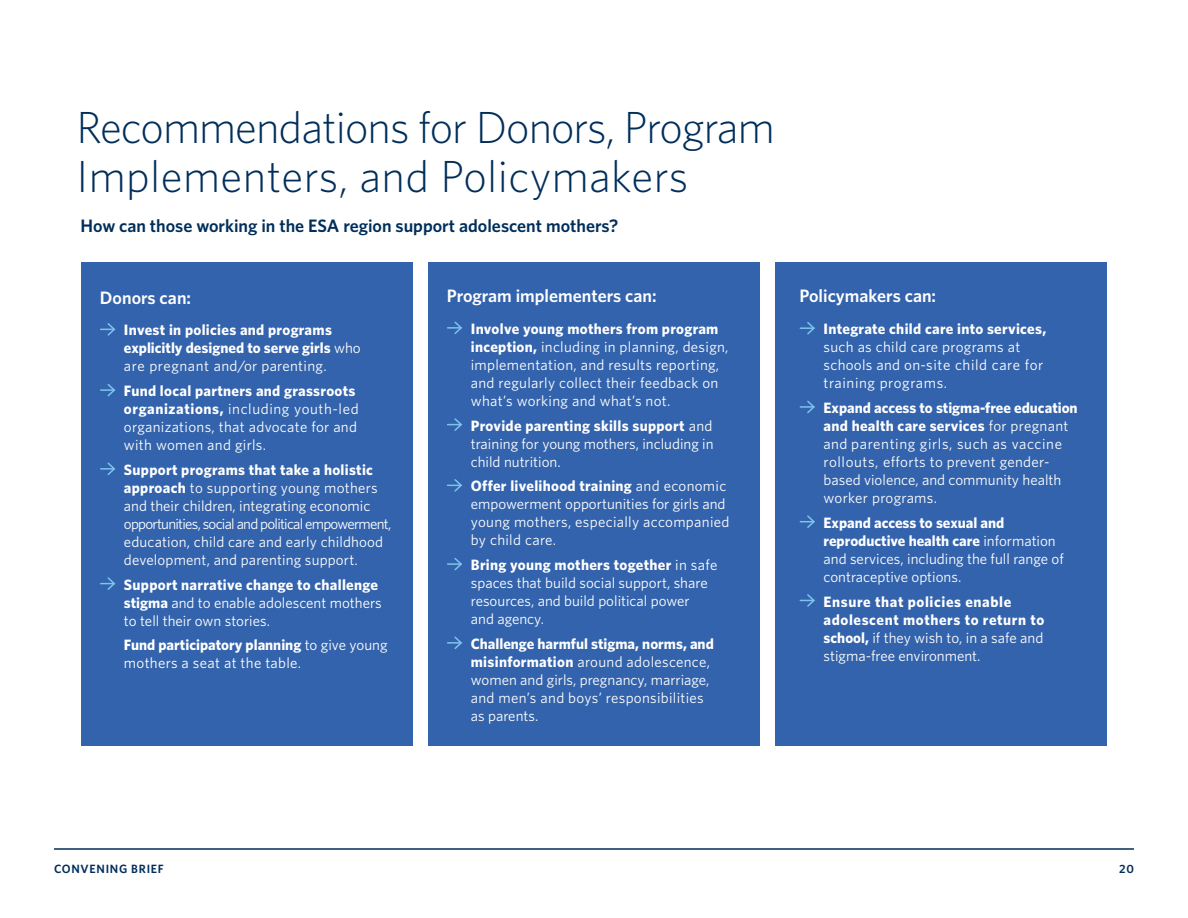
<style>
.page{position:relative;width:1188px;height:918px;background:#fff}
.page>*{position:absolute;margin:0;border:0;box-sizing:border-box;transform-origin:0 0}
.t1{font:300 45px/48.6px "Whitney";letter-spacing:-.02em;color:#002e5a}
.t2{font:600 18px "Whitney";color:#002e5a}
.t3{font:600 18px "Whitney";color:#fff}
.t4{font:15px/18px "Whitney";letter-spacing:.01em;color:#fff}
.t5{font:700 15px/18px "Whitney";letter-spacing:.04em;color:#fff}
.t6{font:700 15px/18px "Whitney";color:#fff}
.t7{font:600 12px "Whitney";letter-spacing:.06em;color:#002e5a}
.s1{font-weight:400}
.s2{font-weight:700}
</style>
<div class="page">
<hr style="left:54px;top:849px;width:1080px;height:1px;background:#002e5a">
<div style="left:81px;top:262px;width:332px;height:484px;background:#3363ac"></div>
<svg style="left:101px;top:323px;width:15px;height:13px"></svg>
<svg style="left:101px;top:384px;width:14px;height:13px"></svg>
<svg style="left:101px;top:462px;width:14px;height:13px"></svg>
<svg style="left:101px;top:577px;width:15px;height:13px"></svg>
<div style="left:428px;top:262px;width:332px;height:484px;background:#3363ac"></div>
<svg style="left:448px;top:321px;width:14px;height:13px"></svg>
<svg style="left:448px;top:418px;width:14px;height:13px"></svg>
<svg style="left:448px;top:479px;width:14px;height:13px"></svg>
<svg style="left:448px;top:558px;width:14px;height:13px"></svg>
<svg style="left:448px;top:636px;width:14px;height:13px"></svg>
<div style="left:775px;top:262px;width:332px;height:484px;background:#3363ac"></div>
<svg style="left:800px;top:322px;width:15px;height:13px"></svg>
<svg style="left:800px;top:400px;width:15px;height:13px"></svg>
<svg style="left:800px;top:515px;width:15px;height:13px"></svg>
<svg style="left:800px;top:594px;width:15px;height:13px"></svg>
<h1 class="t1" style="left:76px;top:102px;width:700px">Recommendations for Donors, Program<br>Implementers, and Policymakers</h1>
<p class="t2" style="left:80px;top:213px;width:539px">How can those working in the ESA region support adolescent mothers?</p>
<p class="t3" style="left:100px;top:285px;width:93px">Donors can:</p>
<p class="t6" style="left:124px;top:321px;width:238px">Invest in policies and programs explicitly designed to serve girls <span class="s1">who are pregnant and/or parenting.</span></p>
<p class="t4" style="left:124px;top:382px;width:236px"><span class="s2">Fund local partners and grassroots organizations,</span> including youth-led organizations, that advocate for and with women and girls.</p>
<p class="t4" style="left:124px;top:460px;width:269px"><span class="s2">Support programs that take a holistic approach</span> to supporting young mothers and their children, integrating economic opportunities, social and political empowerment, education, child care and early childhood development, and parenting support.</p>
<p class="t4" style="left:124px;top:575px;width:259px"><span class="s2">Support narrative change to challenge stigma</span> and to enable adolescent mothers to tell their own stories.</p>
<p class="t4" style="left:124px;top:636px;width:265px"><span class="s2">Fund participatory planning</span> to give young mothers a seat at the table.</p>
<p class="t3" style="left:447px;top:284px;width:211px">Program implementers can:</p>
<p class="t4" style="left:471px;top:319px;width:259px"><span class="s2">Involve young mothers from program inception,</span> including in planning, design, implementation, and results reporting, and regularly collect their feedback on what’s working and what’s not.</p>
<p class="t4" style="left:471px;top:416px;width:244px;text-align:justify"><span class="s2">Provide parenting skills support</span> and training for young mothers, including in child nutrition.</p>
<p class="t4" style="left:471px;top:477px;width:260px"><span class="s2">Offer livelihood training</span> and economic empowerment opportunities for girls and young mothers, especially accompanied by child care.</p>
<p class="t4" style="left:471px;top:556px;width:248px"><span class="s2">Bring young mothers together</span> in safe spaces that build social support, share resources, and build political power<br>and agency.</p>
<p class="t4" style="left:471px;top:634px;width:245px"><span class="s2">Challenge harmful stigma, norms, and misinformation</span> around adolescence, women and girls, pregnancy, marriage, and men’s and boys’ responsibilities as parents.</p>
<p class="t3" style="left:800px;top:284px;width:138px">Policymakers can:</p>
<p class="t4" style="left:824px;top:320px;width:224px"><span class="s2">Integrate child care into services, </span>such as child care programs at schools and on-site child care for training programs.</p>
<p class="t4" style="left:824px;top:399px;width:256px"><span class="s2">Expand access to stigma-free education and health care services</span> for pregnant and parenting girls, such as vaccine rollouts, efforts to prevent gender&shy;based violence, and community health worker programs.</p>
<p class="t4" style="left:824px;top:513px;width:242px"><span class="s2">Expand access to sexual and reproductive health care</span> information and services, including the full range of contraceptive options.</p>
<p class="t5" style="left:824px;top:592px;width:222px">Ensure that policies enable adolescent mothers to return to school, <span class="s1">if they wish to, in a safe and stigma-free environment.</span></p>
<p class="t7" style="left:54px;top:860px;width:111px">CONVENING BRIEF</p>
<p class="t7" style="left:1119px;top:860px;width:16px">20</p>
</div>
